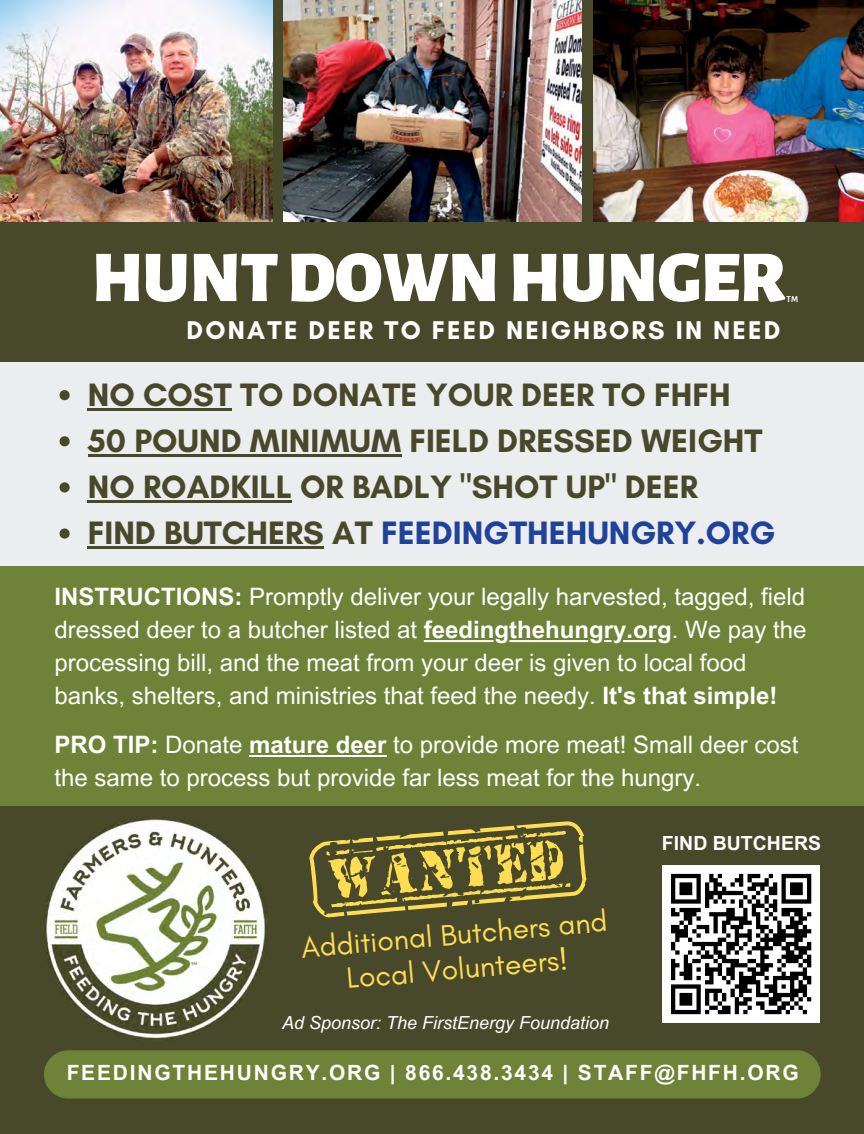
<style>
.page{position:relative;width:864px;height:1134px;background:#48492a}
.page>*{position:absolute;margin:0;border:0;box-sizing:border-box;transform-origin:0 0}
.t1{font:900 72.9px "Alegreya Sans SC";letter-spacing:-.01em;color:#fff}
.t2{font:700 33px/46.2px "Glacial Indifference";color:#48492a}
.t3{font:30px/34.5px "Glacial Indifference";color:#ffdd53;text-align:center}
.t4{font:700 26.25px "Glacial Indifference";letter-spacing:.085em;color:#fff}
.t5{font:24px/33px "Arial MT Pro";color:#fff}
.t6{font:700 21px "Arial MT Pro";letter-spacing:.085em;color:#fff}
.t7{font:700 19.5px "Arial MT Pro";color:#fff}
.t8{font:italic 18px "Arial MT Pro";color:#fff}
.t9{font:700 8.85px "Alegreya Sans SC";color:#fff}
.s1{color:#1f439a}
.s2{font-weight:700}
</style>
<div class="page">
<img style="left:0;top:0;width:273px;height:222px">
<img style="left:284px;top:0;width:298px;height:222px">
<img style="left:593px;top:0;width:271px;height:222px">
<div style="left:0;top:362px;width:864px;height:216px;background:#ecedee"></div>
<div style="left:0;top:566px;width:864px;height:240px;background:#6e8338"></div>
<img style="left:45px;top:817px;width:223px;height:223px">
<svg style="left:309px;top:821px;width:278px;height:97px"></svg>
<div style="left:44px;top:1050px;width:777px;height:49px;background:#6e8338;border-radius:24px"></div>
<hr style="left:623px;top:640px;width:33px;height:2px;background:#fff">
<svg style="left:604px;top:640px;width:8px;height:2px"></svg>
<hr style="left:509px;top:640px;width:79px;height:2px;background:#fff">
<hr style="left:424px;top:640px;width:70px;height:2px;background:#fff">
<hr style="left:249px;top:755px;width:137px;height:2px;background:#fff">
<svg style="left:60px;top:390px;width:10px;height:10px"></svg>
<hr style="left:88px;top:408px;width:144px;height:2px;background:#48492a">
<svg style="left:60px;top:436px;width:10px;height:10px"></svg>
<hr style="left:88px;top:454px;width:313px;height:2px;background:#48492a">
<svg style="left:60px;top:482px;width:10px;height:10px"></svg>
<hr style="left:88px;top:500px;width:204px;height:3px;background:#48492a">
<svg style="left:60px;top:528px;width:10px;height:11px"></svg>
<hr style="left:88px;top:546px;width:236px;height:3px;background:#48492a">
<div style="left:663px;top:865px;width:157px;height:158px;background:#fff"></div>
<svg style="left:671px;top:873px;width:141px;height:142px"></svg>
<h1 class="t1" style="left:91px;top:219px;width:696px">HUNT DOWN HUNGER</h1>
<p class="t9" style="left:787px;top:293px;width:13px">TM</p>
<p class="t4" style="left:187px;top:314px;width:595px">DONATE DEER TO FEED NEIGHBORS IN NEED</p>
<h2 class="t2" style="left:88px;top:371px;width:689px">NO COST TO DONATE YOUR DEER TO FHFH 50 POUND MINIMUM FIELD DRESSED WEIGHT NO ROADKILL OR BADLY "SHOT UP" DEER<br>FIND BUTCHERS AT <span class="s1">FEEDINGTHEHUNGRY.ORG</span></h2>
<p class="t5" style="left:55px;top:581px;width:753px"><span class="s2">INSTRUCTIONS:</span> Promptly deliver your legally harvested, tagged, field dressed deer to a butcher listed at <span class="s2">feedingthehungry.org</span>. We pay the processing bill, and the meat from your deer is given to local food banks, shelters, and ministries that feed the needy. <span class="s2">It's that simple!</span></p>
<p class="t5" style="left:55px;top:729px;width:745px"><span class="s2">PRO TIP:</span> Donate <span class="s2">mature deer</span> to provide more meat! Small deer cost the same to process but provide far less meat for the hungry.</p>
<p class="t3" style="left:300px;top:931px;width:309px;rotate:-5deg">Additional Butchers and<br>Local Volunteers!</p>
<p class="t8" style="left:282px;top:1012px;width:329px">Ad Sponsor: The FirstEnergy Foundation</p>
<p class="t7" style="left:662px;top:831px;width:161px">FIND BUTCHERS</p>
<p class="t6" style="left:67px;top:1060px;width:734px">FEEDINGTHEHUNGRY.ORG | 866.438.3434 | STAFF@FHFH.ORG</p>
</div>
